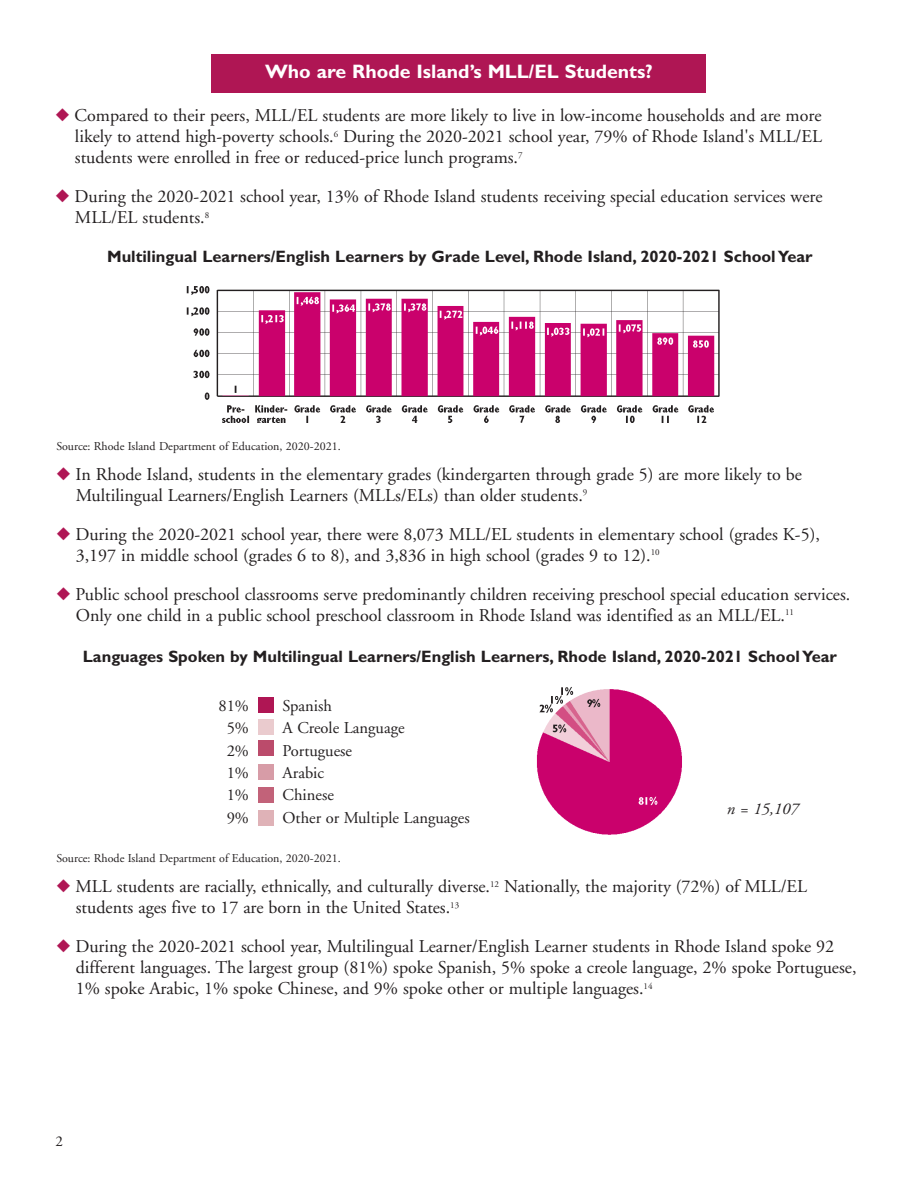
<style>
.page{position:relative;width:918px;height:1188px;background:#fff}
.page>*{position:absolute;margin:0;border:0;box-sizing:border-box;transform-origin:0 0}
.t1{font:700 19.5px "Gill Sans";color:#fff}
.t2{font:18px/21px "Adobe Garamond";color:#231f20}
.t3{font:700 16.5px "Gill Sans";color:#231f20}
.t4{font:16.5px "Adobe Garamond";color:#231f20}
.t5{font:italic 16.5px "Adobe Garamond";color:#231f20}
.t6{font:15px "Adobe Garamond";color:#231f20}
.t7{font:12px "Adobe Garamond";color:#231f20}
.s1{color:#af1654}
</style>
<div class="page">
<img style="left:186px;top:286px;width:534px;height:137px">
<div style="left:211px;top:54px;width:495px;height:39px;background:#af1654"></div>
<img style="left:536px;top:686px;width:146px;height:149px">
<div style="left:258px;top:697px;width:15px;height:15px;background:#af1654"></div>
<div style="left:258px;top:719px;width:15px;height:16px;background:#eacbce"></div>
<div style="left:258px;top:741px;width:15px;height:15px;background:#bb4b6b"></div>
<div style="left:258px;top:764px;width:15px;height:15px;background:#d79ca7"></div>
<div style="left:258px;top:788px;width:15px;height:15px;background:#c26279"></div>
<div style="left:258px;top:810px;width:15px;height:15px;background:#dfb2b7"></div>
<p class="t1" style="left:265px;top:64px;width:389px">Who are Rhode Island’s MLL/EL Students?</p>
<p class="t2" style="left:75px;top:107px;width:749px;text-align:justify;text-indent:-19px"><span class="s1">◆</span> Compared to their peers, MLL/EL students are more likely to live in low-income households and are more likely to attend high-poverty schools.<sup>6</sup> During the 2020-2021 school year, 79% of Rhode Island's MLL/EL students were enrolled in free or reduced-price lunch programs.<sup>7</sup></p>
<p class="t2" style="left:75px;top:188px;width:749px;text-indent:-19px"><span class="s1">◆</span> During the 2020-2021 school year, 13% of Rhode Island students receiving special education services were<br>MLL/EL students.<sup>8</sup></p>
<p class="t3" style="left:107px;top:250px;width:707px">Multilingual Learners/English Learners by Grade Level, Rhode Island, 2020-2021 SchoolYear</p>
<p class="t7" style="left:56px;top:442px;width:286px">Source: Rhode Island Department of Education, 2020-2021.</p>
<p class="t2" style="left:76px;top:466px;width:728px;text-indent:-19px"><span class="s1">◆</span> In Rhode Island, students in the elementary grades (kindergarten through grade 5) are more likely to be<br>Multilingual Learners/English Learners (MLLs/ELs) than older students.<sup>9</sup></p>
<p class="t2" style="left:76px;top:526px;width:746px;text-indent:-19px"><span class="s1">◆</span> During the 2020-2021 school year, there were 8,073 MLL/EL students in elementary school (grades K-5),<br>3,197 in middle school (grades 6 to 8), and 3,836 in high school (grades 9 to 12).<sup>10</sup></p>
<p class="t2" style="left:76px;top:586px;width:776px;text-indent:-19px"><span class="s1">◆</span> Public school preschool classrooms serve predominantly children receiving preschool special education services.<br>Only one child in a public school preschool classroom in Rhode Island was identified as an MLL/EL.<sup>11</sup></p>
<p class="t3" style="left:83px;top:650px;width:756px">Languages Spoken by Multilingual Learners/English Learners, Rhode Island, 2020-2021 SchoolYear</p>
<p class="t4" style="left:218px;top:699px;width:32px">81%</p>
<p class="t4" style="left:283px;top:699px;width:51px">Spanish</p>
<p class="t4" style="left:227px;top:721px;width:24px">5%</p>
<p class="t4" style="left:283px;top:721px;width:124px">A Creole Language</p>
<p class="t4" style="left:227px;top:744px;width:24px">2%</p>
<p class="t4" style="left:283px;top:744px;width:71px">Portuguese</p>
<p class="t4" style="left:227px;top:766px;width:24px">1%</p>
<p class="t4" style="left:283px;top:766px;width:43px">Arabic</p>
<p class="t4" style="left:227px;top:789px;width:24px">1%</p>
<p class="t4" style="left:283px;top:789px;width:53px">Chinese</p>
<p class="t4" style="left:227px;top:811px;width:24px">9%</p>
<p class="t4" style="left:283px;top:811px;width:189px">Other or Multiple Languages</p>
<p class="t5" style="left:726px;top:802px;width:73px">n = 15,107</p>
<p class="t7" style="left:56px;top:854px;width:286px">Source: Rhode Island Department of Education, 2020-2021.</p>
<p class="t2" style="left:76px;top:878px;width:733px;text-indent:-19px"><span class="s1">◆</span> MLL students are racially, ethnically, and culturally diverse.<sup>12</sup> Nationally, the majority (72%) of MLL/EL students ages five to 17 are born in the United States.<sup>13</sup></p>
<p class="t2" style="left:76px;top:938px;width:782px;text-indent:-19px"><span class="s1">◆</span> During the 2020-2021 school year, Multilingual Learner/English Learner students in Rhode Island spoke 92 different languages. The largest group (81%) spoke Spanish, 5% spoke a creole language, 2% spoke Portuguese,<br>1% spoke Arabic, 1% spoke Chinese, and 9% spoke other or multiple languages.<sup>14</sup></p>
<p class="t6" style="left:56px;top:1136px;width:9px">2</p>
</div>
